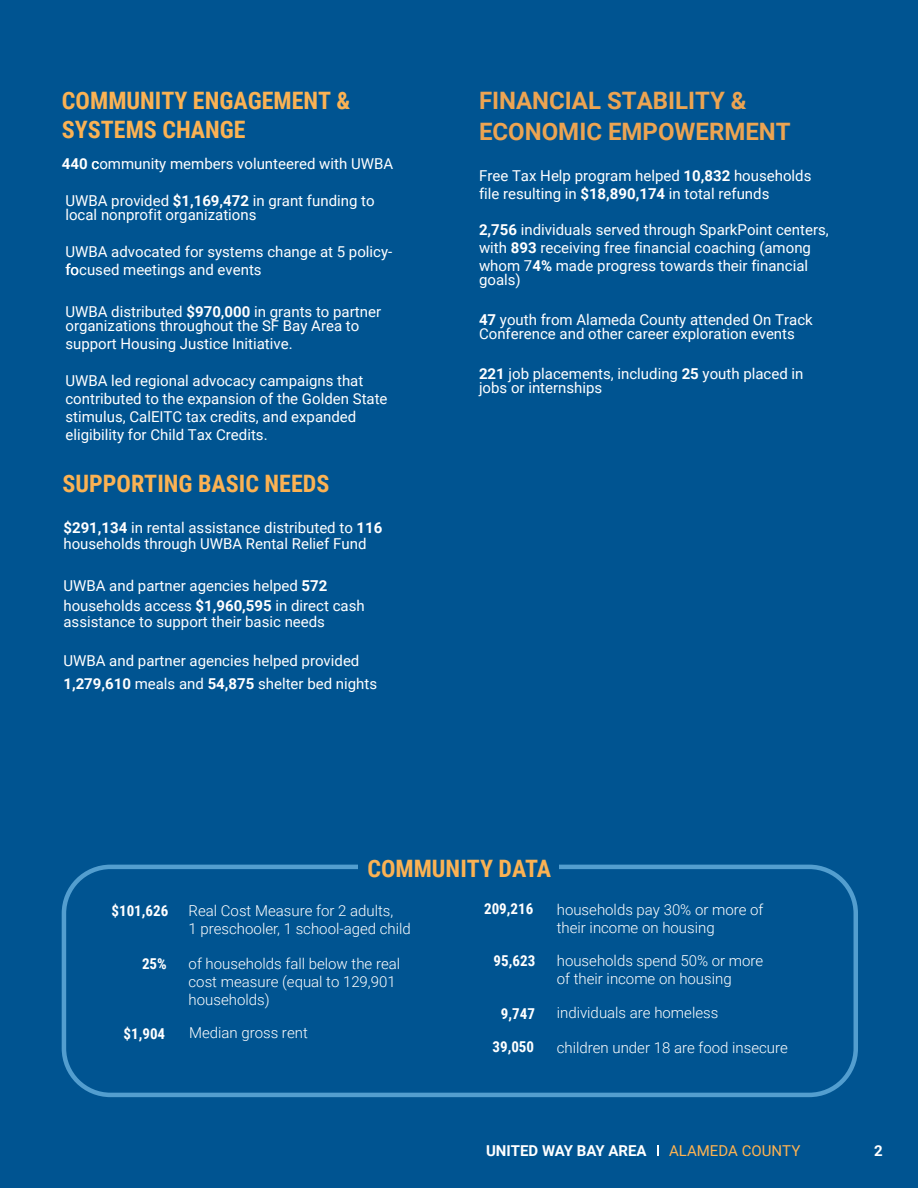
<style>
.page{position:relative;width:918px;height:1188px;background:#005491}
.page>*{position:absolute;margin:0;border:0;box-sizing:border-box;transform-origin:0 0}
.t1{font:700 24px/28.8px "Roboto Condensed";color:#fbb253}
.t2{font:700 24px/31.2px "Roboto";color:#eca452}
.t3{font:700 24px "Roboto Condensed";color:#fbb253}
.t4{font:15px/18px "Roboto";color:#fff}
.t5{font:300 15px/18px "Roboto";color:#fff}
.t6{font:700 15px "Roboto Condensed";color:#fff}
.t7{font:700 15px "Roboto";color:#fff}
.t8{font:15px "Roboto";color:#ffb351}
.s1{font-weight:700}
.s2{font-style:inherit}
</style>
<div class="page">
<div style="left:62px;top:865px;width:796px;height:232px;border:4px solid #539ecf;border-radius:47px"></div>
<div style="left:358px;top:861px;width:201px;height:16px;background:#005491"></div>
<svg style="left:657px;top:1145px;width:2px;height:11px"></svg>
<h1 class="t1" style="left:62px;top:85px;width:290px">COMMUNITY ENGAGEMENT &amp;<br>SYSTEMS CHANGE</h1>
<p class="t4" style="left:62px;top:154px;width:333px"><span class="s1">440</span> ommunity members volunteered with UWBA</p>
<p class="t4" style="left:92px;top:154px;width:9px">c</p>
<p class="t4" style="left:65px;top:194px;width:311px;line-height:13.5px">UWBA provided <span class="s1">$1,169,472</span> in grant funding to local nonprofit organizations</p>
<p class="t4" style="left:65px;top:243px;width:328px">UWBA advocated for systems change at 5 policy&shy;focused meetings and events</p>
<p class="t4" style="left:65px;top:305px;width:317px;line-height:13.5px">UWBA distributed <span class="s1">$970,000</span> in grants to partner organizations throughout the SF Bay Area to</p>
<p class="t4" style="left:65px;top:334px;width:229px">support Housing Justice Initiative.</p>
<p class="t4" style="left:65px;top:372px;width:324px">UWBA led regional advocacy campaigns that contributed to the expansion of the Golden State stimulus, CalEITC tax credits, and expanded eligibility for Child Tax Credits.</p>
<h1 class="t1" style="left:63px;top:468px;width:268px">SUPPORTING BASIC NEEDS</h1>
<p class="t4" style="left:63px;top:519px;width:320px;line-height:16.5px"><span class="s1">$291,134</span> in rental assistance distributed to <span class="s1">116 </span>households through UWBA Rental Relief Fund</p>
<p class="t4" style="left:63px;top:576px;width:303px;line-height:19.5px">UWBA and partner agencies helped <span class="s1">572 </span>households access <span class="s1">$1,960,595</span> in direct cash</p>
<p class="t4" style="left:63px;top:612px;width:263px">assistance to support their basic needs</p>
<p class="t4" style="left:63px;top:649px;width:315px;line-height:22.5px">UWBA and partner agencies helped provided<br><span class="s1">1,279,610</span> meals and <span class="s1">54,875</span> shelter bed nights</p>
<h1 class="t2" style="left:479px;top:84px;width:313px">FINANCIAL STABILITY &amp;<br>ECONOMIC EMPOWERMENT</h1>
<p class="t4" style="left:479px;top:166px;width:334px">Free Tax Help program helped <span class="s1">10,832</span> households file resulting in <span class="s1">$18,890,174</span> in total refunds</p>
<p class="t4" style="left:479px;top:220px;width:351px"><span class="s1">2,756</span> individuals served through SparkPoint centers, with <span class="s1">893</span> receiving free financial coaching (among whom 7<span class="s1">4%</span> made progress towards their financial</p>
<p class="t4" style="left:479px;top:270px;width:43px">goals)</p>
<p class="t4" style="left:479px;top:313px;width:335px;line-height:13.5px"><span class="s1">47</span> youth from Alameda County attended On Track<br>Conference and other career exploration events</p>
<p class="t4" style="left:479px;top:367px;width:326px;line-height:13.5px"><span class="s1">221</span> job placements, including <span class="s1">25</span> youth placed in jobs <span class="s2">or internships</span></p>
<h1 class="t3" style="left:367px;top:851px;width:185px">COMMUNITY DATA</h1>
<p class="t6" style="left:111px;top:900px;width:58px">$101,626</p>
<p class="t6" style="left:484px;top:898px;width:51px">209,216</p>
<p class="t5" style="left:189px;top:901px;width:224px">Real Cost Measure for 2 adults,<br>1 preschooler, 1 school-aged child</p>
<p class="t6" style="left:142px;top:953px;width:26px">25<span class="s2">%</span></p>
<p class="t6" style="left:124px;top:1023px;width:43px">$1,904</p>
<p class="t5" style="left:189px;top:954px;width:213px">of households fall below the real cost measure (equal to 129,901 households)</p>
<p class="t5" style="left:189px;top:1023px;width:120px">Median gross rent</p>
<p class="t6" style="left:494px;top:950px;width:43px">95,623</p>
<p class="t6" style="left:501px;top:1003px;width:36px">9,747</p>
<p class="t6" style="left:493px;top:1036px;width:43px">39,050</p>
<p class="t5" style="left:557px;top:900px;width:208px">households pay 30% or more of their income on housing</p>
<p class="t5" style="left:557px;top:951px;width:208px">households spend 50% or more of their income on housing</p>
<p class="t5" style="left:557px;top:1003px;width:163px">individuals are homeless</p>
<p class="t5" style="left:557px;top:1038px;width:233px">children under 18 are food insecure</p>
<p class="t7" style="left:486px;top:1140px;width:162px">UNITED WAY BAY AREA</p>
<p class="t8" style="left:669px;top:1140px;width:133px">ALAMEDA COUNTY</p>
<p class="t7" style="left:874px;top:1140px;width:10px">2</p>
</div>
